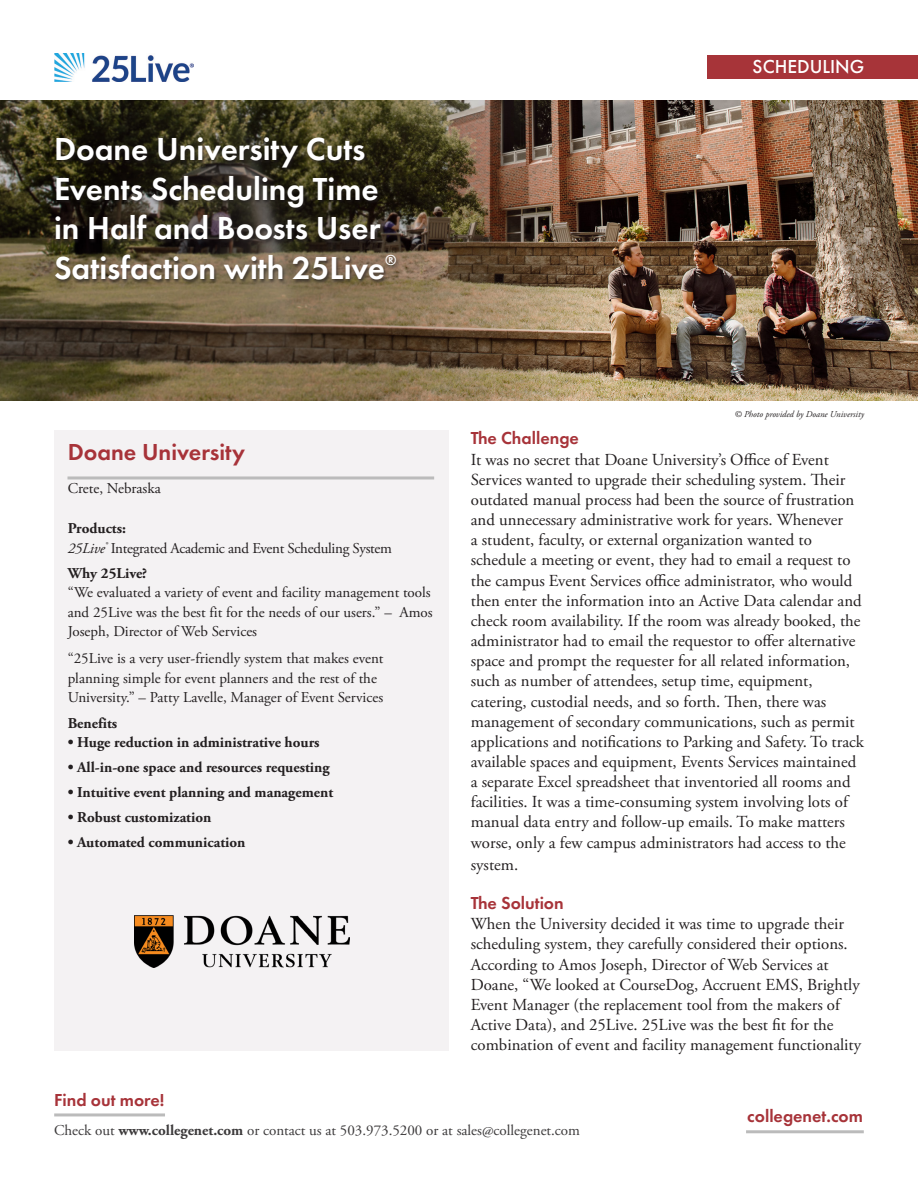
<style>
.page{position:relative;width:918px;height:1188px;background:#fff}
.page>*{position:absolute;margin:0;border:0;box-sizing:border-box;transform-origin:0 0}
.Paragraph_Style_1{font:600 33px/39.6px "Futura PT";color:#fff}
.t1{font:600 24px "Futura PT";color:#a73339}
.t2{font:500 19.5px "Futura PT";color:#fff}
.t3{font:600 18px "Futura PT";color:#a73339}
.t4{font:16.8px/20.1px "Adobe Garamond Pro";color:#231f20}
.t5{font:15px/19.5px "Adobe Garamond Pro";color:#231f20}
.t6{font:700 15px "Adobe Garamond Pro";color:#231f20}
.t7{font:15px "Adobe Garamond Pro";color:#3c3a3b}
.t8{font:15px/19.5px "Adobe Garamond Pro";letter-spacing:-.02em;color:#231f20}
.t9{font:italic 9px "Adobe Garamond Pro";color:#231f20}
.s1{font-weight:700}
.s2{font-style:italic}
</style>
<div class="page">
<img style="left:0;top:101px;width:918px;height:300px">
<div style="left:54px;top:431px;width:395px;height:620px;background:#f4f2f3"></div>
<hr style="left:67px;top:476px;width:367px;height:3px;background:#bbb">
<img style="left:54px;top:53px;width:140px;height:29px">
<div style="left:707px;top:55px;width:211px;height:24px;background:#a73439"></div>
<hr style="left:54px;top:1113px;width:111px;height:3px;background:#bbb">
<hr style="left:746px;top:1130px;width:118px;height:3px;background:#bbb">
<div style="left:54px;top:137px;width:345px;height:147px;background:#231f20;opacity:.6"></div>
<img style="left:135px;top:915px;width:214px;height:53px">
<p class="Paragraph_Style_1" style="left:54px;top:129px;width:344px">Doane University Cuts<br>Events Scheduling Time in Half and Boosts User<br>Satisfaction with 25Live<sup>®</sup></p>
<p class="t2" style="left:753px;top:55px;width:113px">SCHEDULING</p>
<p class="t1" style="left:68px;top:437px;width:179px">Doane University</p>
<p class="t5" style="left:68px;top:480px;width:95px">Crete, Nebraska</p>
<p class="t8" style="left:68px;top:519px;width:326px"><span class="s1">Products:<br></span><span class="s2">25Live</span><sup>®</sup> Integrated Academic and Event Scheduling System</p>
<p class="t5" style="left:68px;top:564px;width:367px"><span class="s1">Why 25Live?<br></span>“We evaluated a variety of event and facility management tools and 25Live was the best fit for the needs of our users.” – Amos Joseph, Director of Web Services</p>
<p class="t5" style="left:68px;top:649px;width:317px">“25Live is a very user-friendly system that makes event planning simple for event planners and the rest of the<br>University.” – Patty Lavelle, Manager of Event Services</p>
<p class="t6" style="left:68px;top:714px;width:51px">Benefits</p>
<p class="t6" style="left:68px;top:734px;width:253px">• Huge reduction in administrative hours</p>
<p class="t6" style="left:68px;top:759px;width:263px">• All-in-one space and resources requesting</p>
<p class="t6" style="left:68px;top:783px;width:267px">• Intuitive event planning and management</p>
<p class="t6" style="left:68px;top:808px;width:145px">• Robust customization</p>
<p class="t6" style="left:68px;top:833px;width:179px">• Automated communication</p>
<p class="t9" style="left:734px;top:409px;width:131px">© Photo provided by Doane University</p>
<p class="t3" style="left:471px;top:427px;width:110px">The Challenge</p>
<p class="t4" style="left:471px;top:450px;width:395px">It was no secret that Doane University’s Office of Event Services wanted to upgrade their scheduling system. Their outdated manual process had been the source of frustration and unnecessary administrative work for years. Whenever<br>a student, faculty, or external organization wanted to schedule a meeting or event, they had to email a request to the campus Event Services office administrator, who would then enter the information into an Active Data calendar and check room availability. If the room was already booked, the administrator had to email the requestor to offer alternative space and prompt the requester for all related information, such as number of attendees, setup time, equipment, catering, custodial needs, and so forth. Then, there was management of secondary communications, such as permit applications and notifications to Parking and Safety. To track available spaces and equipment, Events Services maintained a separate Excel spreadsheet that inventoried all rooms and facilities. It was a time-consuming system involving lots of manual data entry and follow-up emails. To make matters worse, only a few campus administrators had access to the</p>
<p class="t4" style="left:471px;top:855px;width:49px">system.</p>
<p class="t3" style="left:471px;top:892px;width:94px">The Solution</p>
<p class="t4" style="left:471px;top:915px;width:392px">When the University decided it was time to upgrade their scheduling system, they carefully considered their options.<br>According to Amos Joseph, Director of Web Services at Doane, “We looked at CourseDog, Accruent EMS, Brightly Event Manager (the replacement tool from the makers of Active Data), and 25Live. 25Live was the best fit for the combination of event and facility management functionality</p>
<p class="t3" style="left:54px;top:1088px;width:112px">Find out more!</p>
<p class="t7" style="left:54px;top:1121px;width:528px">Check out <span class="s1">www.collegenet.com</span> or contact us at 503.973.5200 or at sales@collegenet.com</p>
<p class="t3" style="left:747px;top:1105px;width:117px">collegenet.com</p>
</div>
